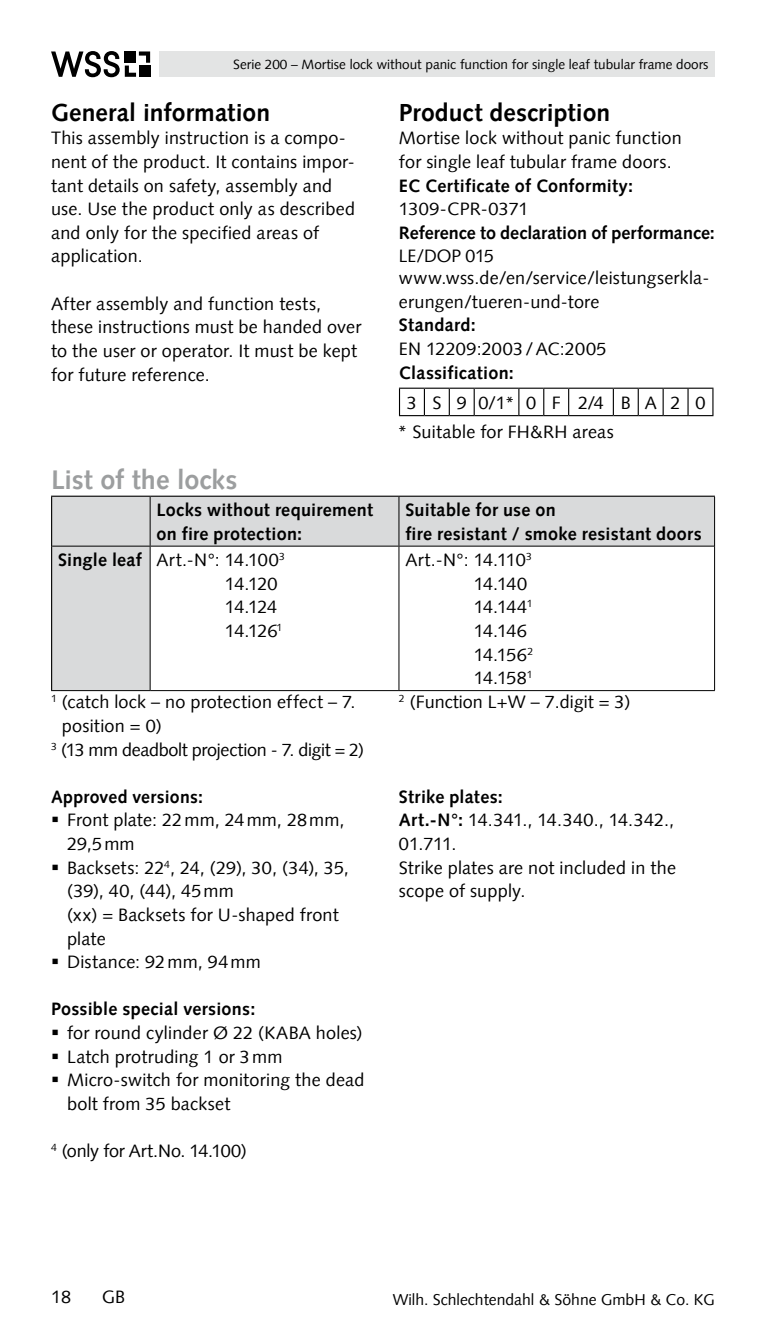
<style>
.page{position:relative;width:766px;height:1340px;background:#fff}
.page>*{position:absolute;margin:0;border:0;box-sizing:border-box;transform-origin:0 0}
.t1{font:700 27px "Syntax Com";color:#9c9e9f}
.t2{font:700 24.75px "Syntax Com";letter-spacing:.005em;color:#000}
.t3{font:18px/23.6px "Syntax Com";letter-spacing:.01em;color:#000}
.t4{font:700 18px/23.6px "Syntax Com";letter-spacing:.015em;color:#000}
.t5{font:18px/23.6px "Syntax Com";letter-spacing:-.03em;color:#000}
.t6{font:18px "Syntax Com";letter-spacing:-.02em;color:#000}
.t7{font:18px "Syntax Com";letter-spacing:-.015em;color:#000}
.t8{font:18px "Syntax Com";letter-spacing:.825em;color:#000}
.t9{font:15.75px "Syntax Com";color:#000}
.t10{font:13.5px "Syntax Com";color:#000}
.s1{font-weight:700}
</style>
<div class="page">
<svg style="left:51px;top:51px;width:99px;height:26px"></svg>
<div style="left:125px;top:51px;width:11px;height:12px;background:#000"></div>
<div style="left:159px;top:51px;width:555px;height:26px;background:#e3e4e4"></div>
<hr style="left:399px;top:387px;width:25px;height:2px;background:#000">
<hr style="left:424px;top:387px;width:25px;height:2px;background:#000">
<hr style="left:449px;top:387px;width:25px;height:2px;background:#000">
<hr style="left:474px;top:387px;width:44px;height:2px;background:#000">
<hr style="left:518px;top:387px;width:25px;height:2px;background:#000">
<hr style="left:543px;top:387px;width:25px;height:2px;background:#000">
<hr style="left:568px;top:387px;width:45px;height:2px;background:#000">
<hr style="left:613px;top:387px;width:25px;height:2px;background:#000">
<hr style="left:638px;top:387px;width:25px;height:2px;background:#000">
<hr style="left:663px;top:387px;width:24px;height:2px;background:#000">
<hr style="left:687px;top:387px;width:26px;height:2px;background:#000">
<svg style="left:399px;top:389px;width:75px;height:27px"></svg>
<hr style="left:474px;top:415px;width:44px;height:1px;background:#000">
<svg style="left:518px;top:389px;width:51px;height:27px"></svg>
<hr style="left:568px;top:415px;width:45px;height:1px;background:#000">
<svg style="left:612px;top:389px;width:101px;height:27px"></svg>
<svg style="left:52px;top:497px;width:662px;height:193px"></svg>
<hr style="left:51px;top:495px;width:99px;height:2px;background:#000">
<hr style="left:51px;top:497px;width:1px;height:49px;background:#000">
<hr style="left:150px;top:495px;width:249px;height:2px;background:#000">
<hr style="left:399px;top:495px;width:315px;height:2px;background:#000">
<hr style="left:51px;top:546px;width:1px;height:144px;background:#000">
<hr style="left:150px;top:497px;width:1px;height:48px;background:#000">
<hr style="left:398px;top:497px;width:1px;height:48px;background:#000">
<hr style="left:52px;top:545px;width:98px;height:1px;background:#000">
<hr style="left:150px;top:545px;width:249px;height:1px;background:#000">
<hr style="left:150px;top:546px;width:1px;height:144px;background:#000">
<hr style="left:399px;top:545px;width:315px;height:1px;background:#000">
<hr style="left:398px;top:546px;width:1px;height:144px;background:#000">
<hr style="left:51px;top:690px;width:99px;height:1px;background:#000">
<hr style="left:150px;top:690px;width:249px;height:1px;background:#000">
<hr style="left:399px;top:690px;width:315px;height:1px;background:#000">
<hr style="left:714px;top:497px;width:1px;height:49px;background:#000">
<hr style="left:714px;top:546px;width:1px;height:144px;background:#000">
<p class="t10" style="left:233px;top:56px;width:476px">Serie 200 – Mortise lock without panic function for single leaf tubular frame doors</p>
<h2 class="t2" style="left:51px;top:97px;width:221px">General information</h2>
<p class="t3" style="left:51px;top:126px;width:305px">This assembly instruction is a compo&shy;nent of the product. It contains impor&shy;tant details on safety, assembly and use. Use the product only as described and only for the specified areas of application.</p>
<p class="t3" style="left:51px;top:292px;width:312px">After assembly and function tests, these instructions must be handed over to the user or operator. It must be kept for future reference.</p>
<h2 class="t2" style="left:399px;top:97px;width:213px">Product description</h2>
<p class="t3" style="left:399px;top:126px;width:284px">Mortise lock without panic function for single leaf tubular frame doors.</p>
<p class="t4" style="left:399px;top:173px;width:235px">EC Certificate of Conformity:</p>
<p class="t3" style="left:399px;top:197px;width:131px">1309-CPR-0371</p>
<p class="t4" style="left:399px;top:221px;width:317px">Reference to declaration of performance:</p>
<p class="t3" style="left:399px;top:245px;width:312px;line-height:21.6px">LE/DOP 015 www.wss.de/en/service/leistungserkla-</p>
<p class="t3" style="left:399px;top:290px;width:202px">erungen/tueren-und-tore</p>
<p class="t4" style="left:399px;top:313px;width:78px">Standard:</p>
<p class="t3" style="left:399px;top:337px;width:209px">EN 12209:2003/AC:2005</p>
<p class="t4" style="left:399px;top:360px;width:116px">Classification:</p>
<p class="t8" style="left:407px;top:392px;width:300px">3S90/1*0F 2/4 BA20</p>
<p class="t3" style="left:397px;top:420px;width:218px">* Suitable for FH&amp;RH areas</p>
<h1 class="t1" style="left:51px;top:464px;width:188px">List of the locks</h1>
<p class="t4" style="left:156px;top:498px;width:218px">Locks without requirement on fire protection:</p>
<p class="t4" style="left:405px;top:498px;width:298px">Suitable for use on<br>fire resistant / smoke resistant doors</p>
<p class="t5" style="left:225px;top:548px;width:62px;text-indent:-167px"><span class="s1">Single leaf</span> Art.-N°: 14.100<sup>3<br></sup>14.120<br>14.124<br>14.126<sup>1</sup></p>
<p class="t5" style="left:473px;top:548px;width:61px;text-indent:-68px">Art.-N°: 14.110<sup>3<br></sup>14.140<br>14.144<sup>1<br></sup>14.146<br>14.156<sup>2<br></sup>14.158<sup>1</sup></p>
<p class="t3" style="left:51px;top:690px;width:306px"><sup>1</sup> (catch lock – no protection effect – 7.</p>
<p class="t3" style="left:62px;top:714px;width:101px">position = 0)</p>
<p class="t6" style="left:51px;top:738px;width:314px"><sup>3</sup> (13 mm deadbolt projection - 7. digit = 2)</p>
<p class="t4" style="left:51px;top:784px;width:153px">Approved versions:</p>
<p class="t3" style="left:67px;top:808px;width:283px">Front plate: 22mm, 24mm, 28mm,<br>29,5mm<br>Backsets: 22<sup>4</sup>, 24, (29), 30, (34), 35, (39), 40, (44), 45mm<br>(xx) = Backsets for U-shaped front plate<br>Distance: 92mm, 94mm</p>
<p class="t4" style="left:51px;top:997px;width:206px">Possible special versions:</p>
<p class="t3" style="left:67px;top:1021px;width:299px">for round cylinder Ø 22 (KABA holes)<br>Latch protruding 1 or 3mm<br>Micro-switch for monitoring the dead bolt from 35 backset</p>
<p class="t7" style="left:51px;top:1140px;width:197px"><sup>4</sup> (only for Art.No. 14.100)</p>
<p class="t3" style="left:399px;top:690px;width:233px"><sup>2</sup> (Function L+W – 7.digit = 3)</p>
<p class="t3" style="left:399px;top:784px;width:278px"><span class="s1">Strike plates:<br>Art.-N°:</span> 14.341., 14.340., 14.342.,<br>01.711.<br>Strike plates are not included in the scope of supply.</p>
<p class="t3" style="left:51px;top:1285px;width:22px">18</p>
<p class="t3" style="left:102px;top:1285px;width:25px">GB</p>
<p class="t9" style="left:393px;top:1290px;width:323px">Wilh. Schlechtendahl &amp; Söhne GmbH &amp; Co. KG</p>
</div>
